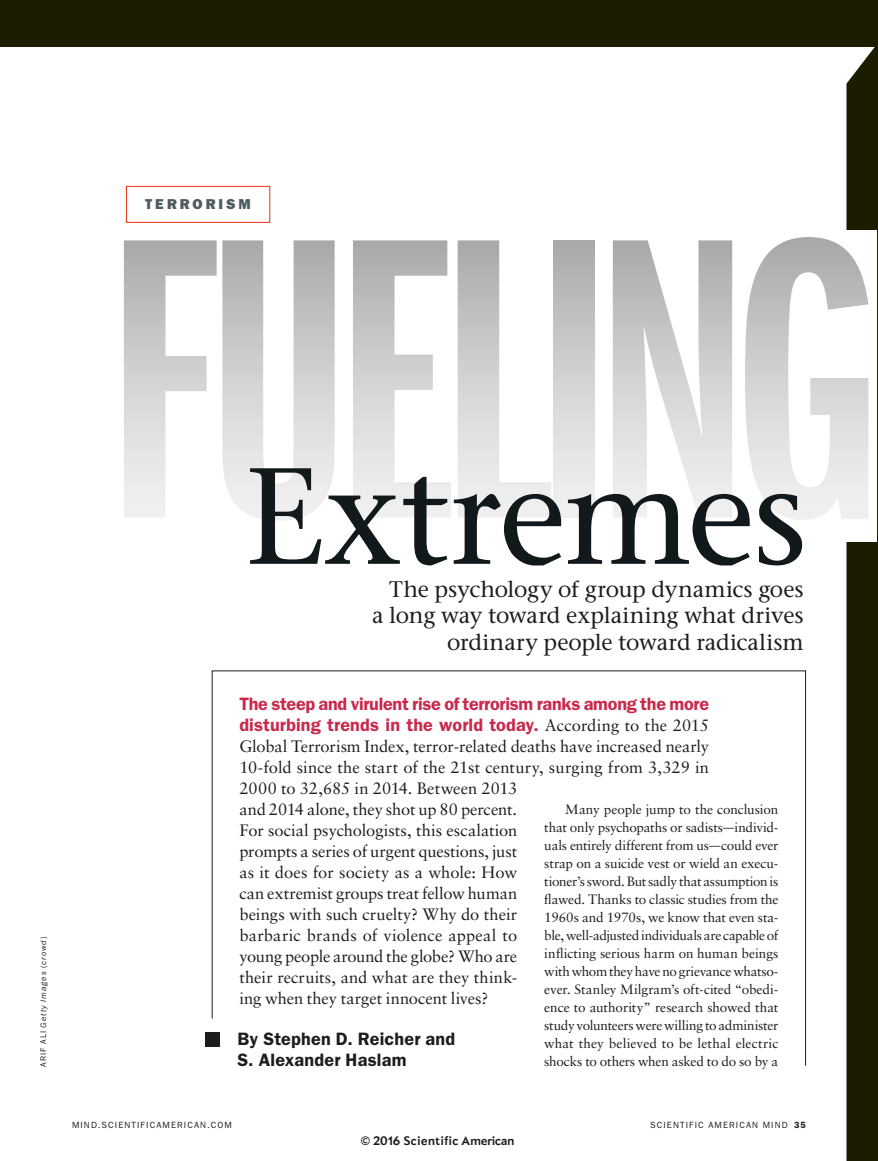
<style>
.page{position:relative;width:878px;height:1161px;background:#fff}
.page>*{position:absolute;margin:0;border:0;box-sizing:border-box;transform-origin:0 0}
.t1{font:415.5px "ITC Franklin Gothic Std Dm X Cp";letter-spacing:-.04em;color:#1d1d1b}
.head{font:500 136.5px "Stone Serif Std";letter-spacing:-.02em;color:#11191c}
.txt{font:500 22.5px/26.2px "Stone Serif Std";letter-spacing:-.005em;color:#1d1d1b;text-align:right}
.txt-2{font:600 18px/21px "ITC Franklin Gothic Std";letter-spacing:-.01em;color:#c8294c}
.txt-3{font:600 18px/21px "ITC Franklin Gothic Std";letter-spacing:.01em;color:#1d1d1b}
.txt-4{font:16.5px/21px "Sabon LT Std";letter-spacing:-.005em;color:#1d1d1b}
.side_head{font:14.4px "ITC Franklin Gothic Std Hvy";letter-spacing:.21em;color:#4e5b61}
.txt-5{font:13.5px/18px "Sabon LT Std";color:#1d1d1b;text-align:justify}
.t2{font:700 12px "Apres";letter-spacing:.02em;color:#1d1d1b}
.folio_rt{font:9px "ITC Franklin Gothic Std";letter-spacing:.125em;color:#1d1d1b}
.credit{font:italic 8.25px "ITC Franklin Gothic Std";letter-spacing:.115em;color:#1d1d1b}
.s1{font-style:normal}
.s2{font-family:"Sabon LT Std";font-weight:400;font-size:16.5px;color:#1d1d1b}
.s3{font-size:11.25px}
.s4{font-weight:600}
</style>
<div class="page">
<div style="left:0;top:0;width:878px;height:46px;background:#1c1d00"></div>
<div style="left:846px;top:46px;width:31px;height:1115px;background:#1c1d00"></div>
<div style="left:842px;top:230px;width:36px;height:312px;background:#fff"></div>
<svg style="left:211px;top:670px;width:595px;height:396px"></svg>
<div style="left:205px;top:1032px;width:14px;height:14px;background:#1d1d1b"></div>
<hr style="left:877px;top:0;width:1px;height:1161px;background:#1c1d00">
<div style="left:126px;top:186px;width:144px;height:37px;border:1px solid #e63312"></div>
<p class="credit" style="left:39px;top:1066px;width:131px;rotate:-90deg"><span class="s1">ARIF ALI</span> Getty Images <span class="s1">(</span>crowd<span class="s1">)</span></p>
<p class="side_head" style="left:145px;top:196px;width:107px">TERRORISM</p>
<h1 class="t1" style="left:106px;top:156px;width:778px">FUELING</h1>
<p class="head" style="left:244px;top:435px;width:564px">Extremes</p>
<p class="txt" style="left:372px;top:576px;width:433px">The psychology of group dynamics goes a long way toward explaining what drives ordinary people toward radicalism</p>
<p class="txt-2" style="left:239px;top:693px;width:471px">The steep and virulent rise of terrorism ranks among the more disturbing trends in the world today. <span class="s2">According to the 2015</span></p>
<p class="txt-4" style="left:239px;top:735px;width:471px">Global Terrorism Index, terror-related deaths have increased nearly 10-fold since the start of the 21st century, surging from 3,329 in 2000 to 32,685 in 2014. Between 2013<br>and 2014 alone, they shot up 80 percent.<br>For social psychologists, this escalation<br>prompts a series of urgent questions, just<br>as it does for society as a whole: How<br>can extremist groups treat fellow human<br>beings with such cruelty? Why do their<br>barbaric brands of violence appeal to<br>young people around the globe? Who are<br>their recruits, and what are they think-<br>ing when they target innocent lives?</p>
<p class="txt-5" style="left:544px;top:800px;width:236px;text-indent:21px">Many people jump to the conclusion that only psychopaths or sadists<span class="s3">—</span>individ&shy;uals entirely different from us<span class="s3">—</span>could ever strap on a suicide vest or wield an execu&shy;tioner’s sword. But sadly that assumption is flawed. Thanks to classic studies from the 1960s and 1970s, we know that even sta&shy;ble, well-adjusted individuals are capable of inflicting serious harm on human beings with whom they have no grievance whatso&shy;ever. Stanley Milgram’s oft-cited “obedi&shy;ence to authority” research showed that study volunteers were willing to administer what they believed to be lethal electric shocks to others when asked to do so by a</p>
<p class="txt-3" style="left:237px;top:1028px;width:219px">By Stephen D. Reicher and<br>S. Alexander Haslam</p>
<p class="folio_rt" style="left:72px;top:1120px;width:161px">MIND.SCIENTIFICAMERICAN.COM</p>
<p class="folio_rt" style="left:650px;top:1120px;width:157px">SCIENTIFIC AMERICAN MIND <span class="s4">35</span></p>
<p class="t2" style="left:361px;top:1133px;width:155px">© 2016 Scientific American</p>
</div>
